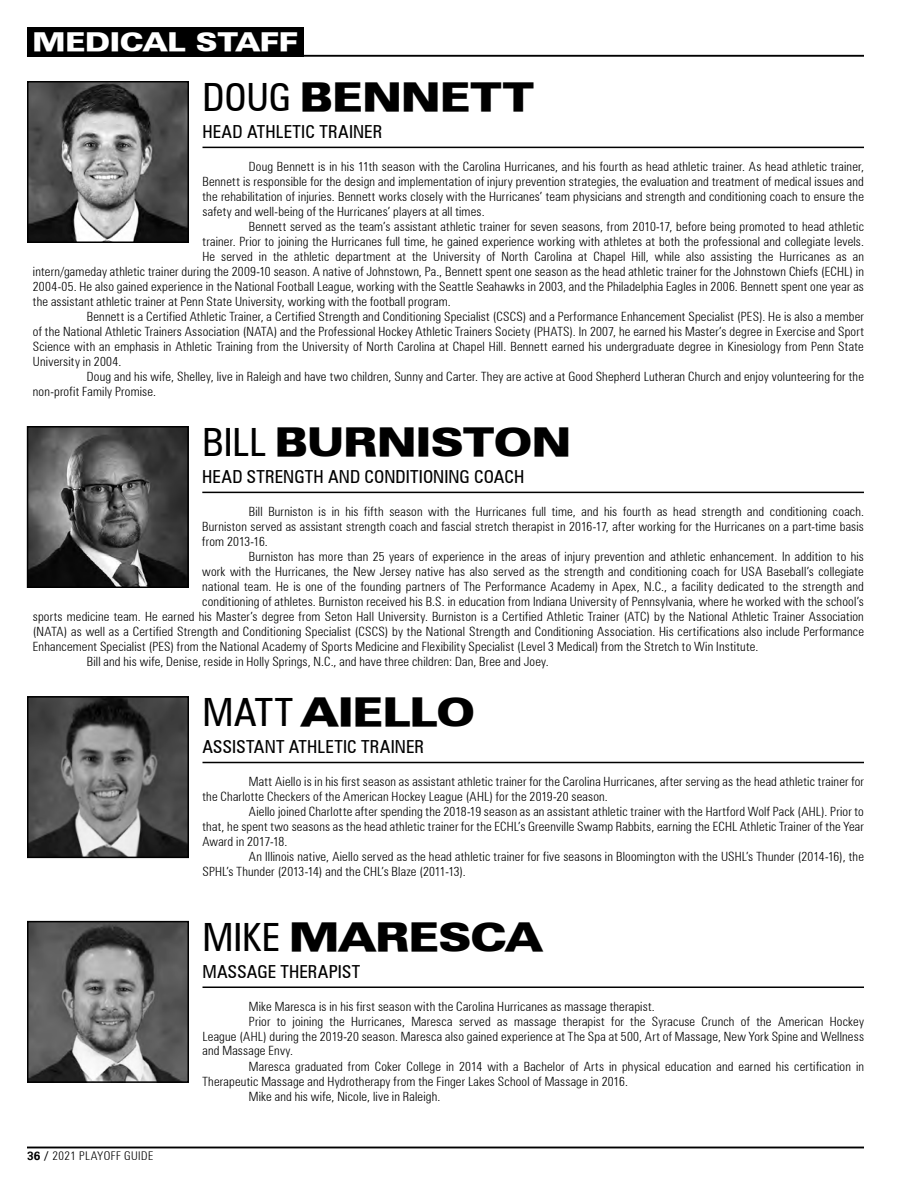
<style>
.page{position:relative;width:918px;height:1188px;background:#fff}
.page>*{position:absolute;margin:0;border:0;box-sizing:border-box;transform-origin:0 0}
.t1{font:39px "Zurich Ultra Black Extended BT";letter-spacing:.005em;color:#000}
.t2{font:25.5px "Zurich Ultra Black Extended BT";letter-spacing:.015em;color:#fff}
.t3{font:18px "Zurich Condensed BT";letter-spacing:.005em;color:#000}
.t4{font:300 condensed 12.75px/15px "Zurich BT";letter-spacing:.015em;color:#000;text-align:justify}
.t5{font:300 condensed 12px "Zurich BT";letter-spacing:.045em;color:#000}
.s1{font-family:"Zurich Condensed BT"}
.s2{font-family:"Zurich Bold BT";font-weight:400;font-stretch:normal}
</style>
<div class="page">
<hr style="left:27px;top:1147px;width:837px;height:1px;background:#000">
<div style="left:27px;top:27px;width:277px;height:30px;background:#000"></div>
<hr style="left:27px;top:55px;width:837px;height:2px;background:#000">
<hr style="left:202px;top:762px;width:662px;height:1px;background:#000">
<hr style="left:202px;top:987px;width:662px;height:1px;background:#000">
<hr style="left:202px;top:492px;width:662px;height:1px;background:#000">
<hr style="left:202px;top:147px;width:662px;height:1px;background:#000">
<img style="left:30px;top:699px;width:156px;height:156px">
<div style="left:27px;top:696px;width:162px;height:162px;border:2px solid #000"></div>
<img style="left:30px;top:429px;width:156px;height:156px">
<div style="left:27px;top:426px;width:162px;height:162px;border:2px solid #000"></div>
<img style="left:30px;top:84px;width:156px;height:156px">
<div style="left:27px;top:81px;width:162px;height:162px;border:2px solid #000"></div>
<img style="left:30px;top:924px;width:156px;height:156px">
<div style="left:27px;top:921px;width:162px;height:162px;border:2px solid #000"></div>
<p class="t2" style="left:33px;top:27px;width:267px">MEDICAL STAFF</p>
<p class="t1" style="left:202px;top:74px;width:333px"><span class="s1">DOUG</span> BENNETT</p>
<p class="t3" style="left:202px;top:120px;width:181px">HEAD ATHLETIC TRAINER</p>
<p class="t4" style="left:202px;top:158px;width:663px;text-indent:46px">Doug Bennett is in his 11th season with the Carolina Hurricanes, and his fourth as head athletic trainer. As head athletic trainer, Bennett is responsible for the design and implementation of injury prevention strategies, the evaluation and treatment of medical issues and the rehabilitation of injuries. Bennett works closely with the Hurricanes’ team physicians and strength and conditioning coach to ensure the safety and well-being of the Hurricanes’ players at all times.</p>
<p class="t4" style="left:249px;top:218px;width:617px">Bennett served as the team’s assistant athletic trainer for seven seasons, from 2010-17, before being promoted to head athletic</p>
<p class="t4" style="left:202px;top:233px;width:663px">trainer. Prior to joining the Hurricanes full time, he gained experience working with athletes at both the professional and collegiate levels.</p>
<p class="t4" style="left:202px;top:248px;width:663px">He served in the athletic department at the University of North Carolina at Chapel Hill, while also assisting the Hurricanes as an</p>
<p class="t4" style="left:33px;top:263px;width:833px">intern/gameday athletic trainer during the 2009-10 season. A native of Johnstown, Pa., Bennett spent one season as the head athletic trainer for the Johnstown Chiefs (ECHL) in</p>
<p class="t4" style="left:33px;top:278px;width:833px">2004-05. He also gained experience in the National Football League, working with the Seattle Seahawks in 2003, and the Philadelphia Eagles in 2006. Bennett spent one year as</p>
<p class="t4" style="left:33px;top:293px;width:419px">the assistant athletic trainer at Penn State University, working with the football program.</p>
<p class="t4" style="left:33px;top:308px;width:833px;text-indent:54px">Bennett is a Certified Athletic Trainer, a Certified Strength and Conditioning Specialist (CSCS) and a Performance Enhancement Specialist (PES). He is also a member of the National Athletic Trainers Association (NATA) and the Professional Hockey Athletic Trainers Society (PHATS). In 2007, he earned his Master’s degree in Exercise and Sport Science with an emphasis in Athletic Training from the University of North Carolina at Chapel Hill. Bennett earned his undergraduate degree in Kinesiology from Penn State University in 2004.</p>
<p class="t4" style="left:33px;top:368px;width:833px;text-indent:54px">Doug and his wife, Shelley, live in Raleigh and have two children, Sunny and Carter. They are active at Good Shepherd Lutheran Church and enjoy volunteering for the non-profit Family Promise.</p>
<p class="t1" style="left:202px;top:419px;width:370px"><span class="s1">BILL</span> BURNISTON</p>
<p class="t3" style="left:202px;top:465px;width:324px">HEAD STRENGTH AND CONDITIONING COACH</p>
<p class="t4" style="left:202px;top:503px;width:663px;text-indent:47px">Bill Burniston is in his fifth season with the Hurricanes full time, and his fourth as head strength and conditioning coach.<br>Burniston served as assistant strength coach and fascial stretch therapist in 2016-17, after working for the Hurricanes on a part-time basis from 2013-16.</p>
<p class="t4" style="left:249px;top:548px;width:617px">Burniston has more than 25 years of experience in the areas of injury prevention and athletic enhancement. In addition to his</p>
<p class="t4" style="left:202px;top:563px;width:663px">work with the Hurricanes, the New Jersey native has also served as the strength and conditioning coach for USA Baseball’s collegiate</p>
<p class="t4" style="left:202px;top:578px;width:663px">national team. He is one of the founding partners of The Performance Academy in Apex, N.C., a facility dedicated to the strength and</p>
<p class="t4" style="left:202px;top:593px;width:663px">conditioning of athletes. Burniston received his B.S. in education from Indiana University of Pennsylvania, where he worked with the school’s</p>
<p class="t4" style="left:33px;top:608px;width:832px">sports medicine team. He earned his Master’s degree from Seton Hall University. Burniston is a Certified Athletic Trainer (ATC) by the National Athletic Trainer Association</p>
<p class="t4" style="left:33px;top:623px;width:833px">(NATA) as well as a Certified Strength and Conditioning Specialist (CSCS) by the National Strength and Conditioning Association. His certifications also include Performance</p>
<p class="t4" style="left:33px;top:638px;width:727px">Enhancement Specialist (PES) from the National Academy of Sports Medicine and Flexibility Specialist (Level 3 Medical) from the Stretch to Win Institute.</p>
<p class="t4" style="left:87px;top:653px;width:463px">Bill and his wife, Denise, reside in Holly Springs, N.C., and have three children: Dan, Bree and Joey.</p>
<p class="t1" style="left:202px;top:689px;width:274px"><span class="s1">MATT</span> AIELLO</p>
<p class="t3" style="left:202px;top:735px;width:223px">ASSISTANT ATHLETIC TRAINER</p>
<p class="t4" style="left:202px;top:774px;width:663px;text-indent:46px">Matt Aiello is in his first season as assistant athletic trainer for the Carolina Hurricanes, after serving as the head athletic trainer for the Charlotte Checkers of the American Hockey League (AHL) for the 2019-20 season.</p>
<p class="t4" style="left:202px;top:804px;width:663px;text-indent:46px">Aiello joined Charlotte after spending the 2018-19 season as an assistant athletic trainer with the Hartford Wolf Pack (AHL). Prior to that, he spent two seasons as the head athletic trainer for the ECHL’s Greenville Swamp Rabbits, earning the ECHL Athletic Trainer of the Year Award in 2017-18.</p>
<p class="t4" style="left:202px;top:849px;width:663px;text-indent:46px">An Illinois native, Aiello served as the head athletic trainer for five seasons in Bloomington with the USHL’s Thunder (2014-16), the<br>SPHL’s Thunder (2013-14) and the CHL’s Blaze (2011-13).</p>
<p class="t5" style="left:27px;top:1149px;width:128px"><span class="s2">36 /</span> 2021 PLAYOFF GUIDE</p>
<p class="t1" style="left:202px;top:914px;width:341px"><span class="s1">MIKE</span> MARESCA</p>
<p class="t3" style="left:202px;top:960px;width:159px">MASSAGE THERAPIST</p>
<p class="t4" style="left:249px;top:998px;width:407px">Mike Maresca is in his first season with the Carolina Hurricanes as massage therapist.</p>
<p class="t4" style="left:203px;top:1013px;width:663px;text-indent:46px">Prior to joining the Hurricanes, Maresca served as massage therapist for the Syracuse Crunch of the American Hockey League (AHL) during the 2019-20 season. Maresca also gained experience at The Spa at 500, Art of Massage, New York Spine and Wellness and Massage Envy.</p>
<p class="t4" style="left:202px;top:1058px;width:663px;text-indent:46px">Maresca graduated from Coker College in 2014 with a Bachelor of Arts in physical education and earned his certification in<br>Therapeutic Massage and Hydrotherapy from the Finger Lakes School of Massage in 2016.</p>
<p class="t4" style="left:249px;top:1088px;width:193px">Mike and his wife, Nicole, live in Raleigh.</p>
</div>
